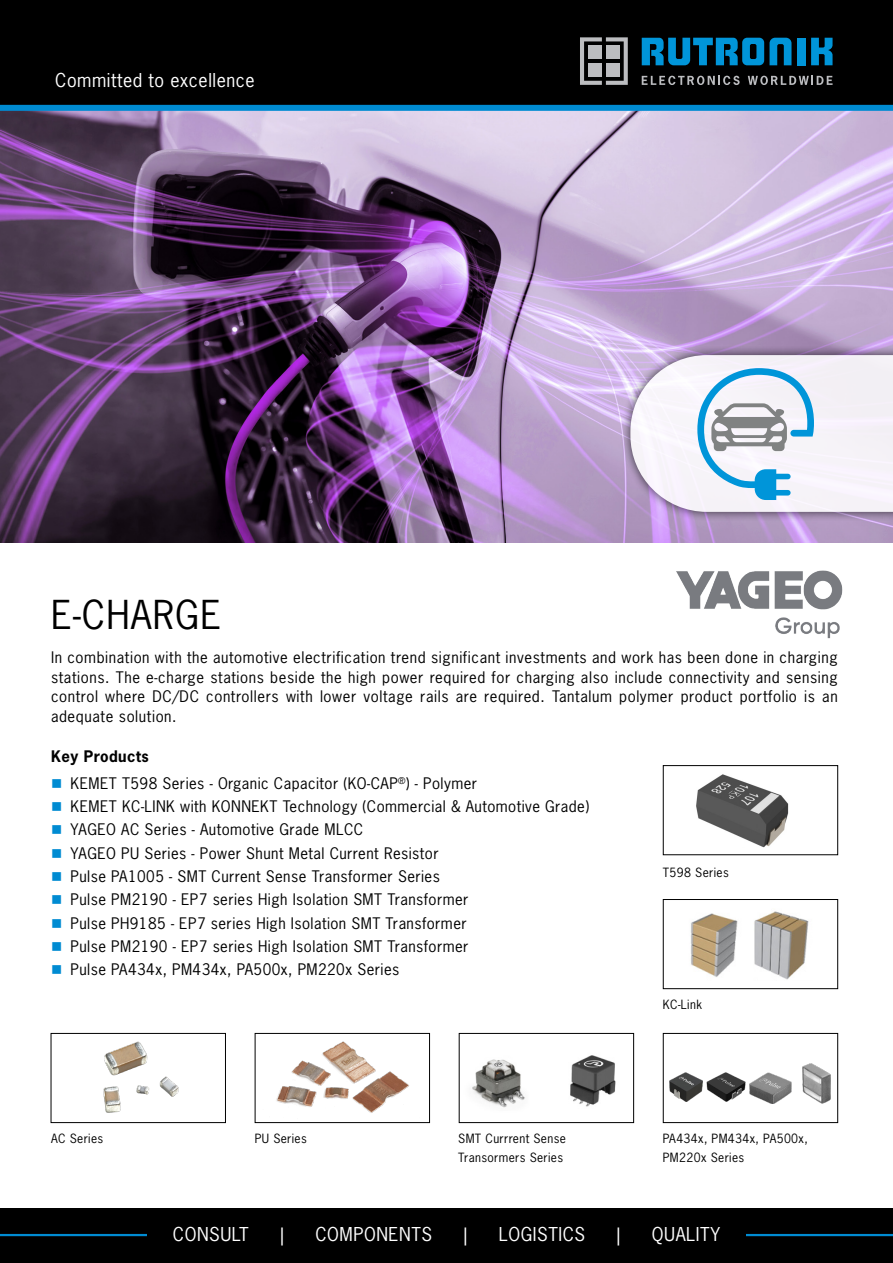
<style>
.page{position:relative;width:893px;height:1263px;background:#fff}
.page>*{position:absolute;margin:0;border:0;box-sizing:border-box;transform-origin:0 0}
.t1{font:37.5px "News Gothic Std";letter-spacing:.03em;color:#000}
.t2{font:18px "News Gothic Std";letter-spacing:.03em;color:#fff}
.t3{font:15px/23.2px "News Gothic Std";letter-spacing:.03em;color:#000}
.t4{font:12px/19.5px "News Gothic Std";letter-spacing:.03em;color:#000}
.s1{font-weight:700}
</style>
<div class="page">
<img style="left:0;top:111px;width:893px;height:431px">
<div style="left:0;top:0;width:893px;height:106px;background:#000"></div>
<div style="left:0;top:1208px;width:893px;height:55px;background:#000"></div>
<div style="left:0;top:105px;width:893px;height:6px;background:#008bd2"></div>
<hr style="left:0;top:1234px;width:893px;height:2px;background:#008bd2">
<div style="left:797px;top:38px;width:8px;height:27px;background:#0095d9"></div>
<svg style="left:811px;top:38px;width:21px;height:27px"></svg>
<svg style="left:642px;top:38px;width:149px;height:27px"></svg>
<svg style="left:642px;top:76px;width:98px;height:9px"></svg>
<svg style="left:748px;top:76px;width:84px;height:9px"></svg>
<svg style="left:580px;top:37px;width:48px;height:48px"></svg>
<div style="left:588px;top:46px;width:14px;height:13px;background:#bcbdc0"></div>
<div style="left:606px;top:46px;width:14px;height:13px;background:#bcbdc0"></div>
<div style="left:606px;top:63px;width:14px;height:14px;background:#bcbdc0"></div>
<div style="left:588px;top:63px;width:14px;height:14px;background:#bcbdc0"></div>
<div style="left:621px;top:345px;width:272px;height:177px;background:#000;opacity:.75"></div>
<svg style="left:630px;top:355px;width:263px;height:157px"></svg>
<div style="left:147px;top:1225px;width:598px;height:18px;background:#000"></div>
<img style="left:103px;top:1041px;width:76px;height:72px">
<div style="left:51px;top:1033px;width:175px;height:90px;border:1px solid #000"></div>
<img style="left:276px;top:1041px;width:133px;height:72px">
<div style="left:255px;top:1033px;width:175px;height:90px;border:1px solid #000"></div>
<img style="left:472px;top:1055px;width:144px;height:53px">
<div style="left:459px;top:1033px;width:175px;height:90px;border:1px solid #000"></div>
<div style="left:663px;top:1033px;width:175px;height:90px;border:1px solid #000"></div>
<div style="left:663px;top:899px;width:175px;height:90px;border:1px solid #000"></div>
<div style="left:663px;top:765px;width:175px;height:90px;border:1px solid #000"></div>
<img style="left:696px;top:774px;width:93px;height:73px">
<img style="left:690px;top:911px;width:119px;height:69px">
<img style="left:669px;top:1073px;width:33px;height:28px">
<img style="left:749px;top:1063px;width:81px;height:40px">
<img style="left:706px;top:1072px;width:40px;height:30px">
<img style="left:638px;top:534px;width:242px;height:105px">
<p class="t2" style="left:55px;top:69px;width:201px">Committed to excellence</p>
<h1 class="t1" style="left:51px;top:591px;width:172px">E-CHARGE</h1>
<p class="t3" style="left:51px;top:648px;width:788px;line-height:19.5px;text-align:justify">In combination with the automotive electrification trend significant investments and work has been done in charging stations. The e-charge stations beside the high power required for charging also include connectivity and sensing control where DC/DC controllers with lower voltage rails are required. Tantalum polymer product portfolio is an adequate solution.</p>
<p class="t3" style="left:71px;top:743px;width:408px;line-height:26.5px;text-indent:-20px"><span class="s1">Key Products<br></span>KEMET T598 Series - Organic Capacitor (KO-CAP<sup>®</sup>) - Polymer</p>
<p class="t3" style="left:71px;top:795px;width:520px">KEMET KC-LINK with KONNEKT Technology (Commercial &amp; Automotive Grade)<br>YAGEO AC Series - Automotive Grade MLCC<br>YAGEO PU Series - Power Shunt Metal Current Resistor<br>Pulse PA1005 - SMT Current Sense Transformer Series<br>Pulse PM2190 - EP7 series High Isolation SMT Transformer<br>Pulse PH9185 - EP7 series High Isolation SMT Transformer<br>Pulse PM2190 - EP7 series High Isolation SMT Transformer<br>Pulse PA434x, PM434x, PA500x, PM220x Series</p>
<p class="t4" style="left:663px;top:863px;width:67px">T598 Series</p>
<p class="t4" style="left:663px;top:994px;width:41px">KC-Link</p>
<p class="t4" style="left:51px;top:1128px;width:54px">AC Series</p>
<p class="t4" style="left:255px;top:1128px;width:54px">PU Series</p>
<p class="t4" style="left:458px;top:1128px;width:109px">SMT Currrent Sense<br>Transormers Series</p>
<p class="t4" style="left:663px;top:1128px;width:146px">PA434x, PM434x, PA500x,<br>PM220x Series</p>
<p class="t2" style="left:173px;top:1222px;width:77px">CONSULT</p>
<p class="t2" style="left:280px;top:1222px;width:5px">|</p>
<p class="t2" style="left:315px;top:1222px;width:118px">COMPONENTS</p>
<p class="t2" style="left:463px;top:1222px;width:5px">|</p>
<p class="t2" style="left:499px;top:1222px;width:88px">LOGISTICS</p>
<p class="t2" style="left:616px;top:1222px;width:5px">|</p>
<p class="t2" style="left:652px;top:1222px;width:70px">QUALITY</p>
</div>
